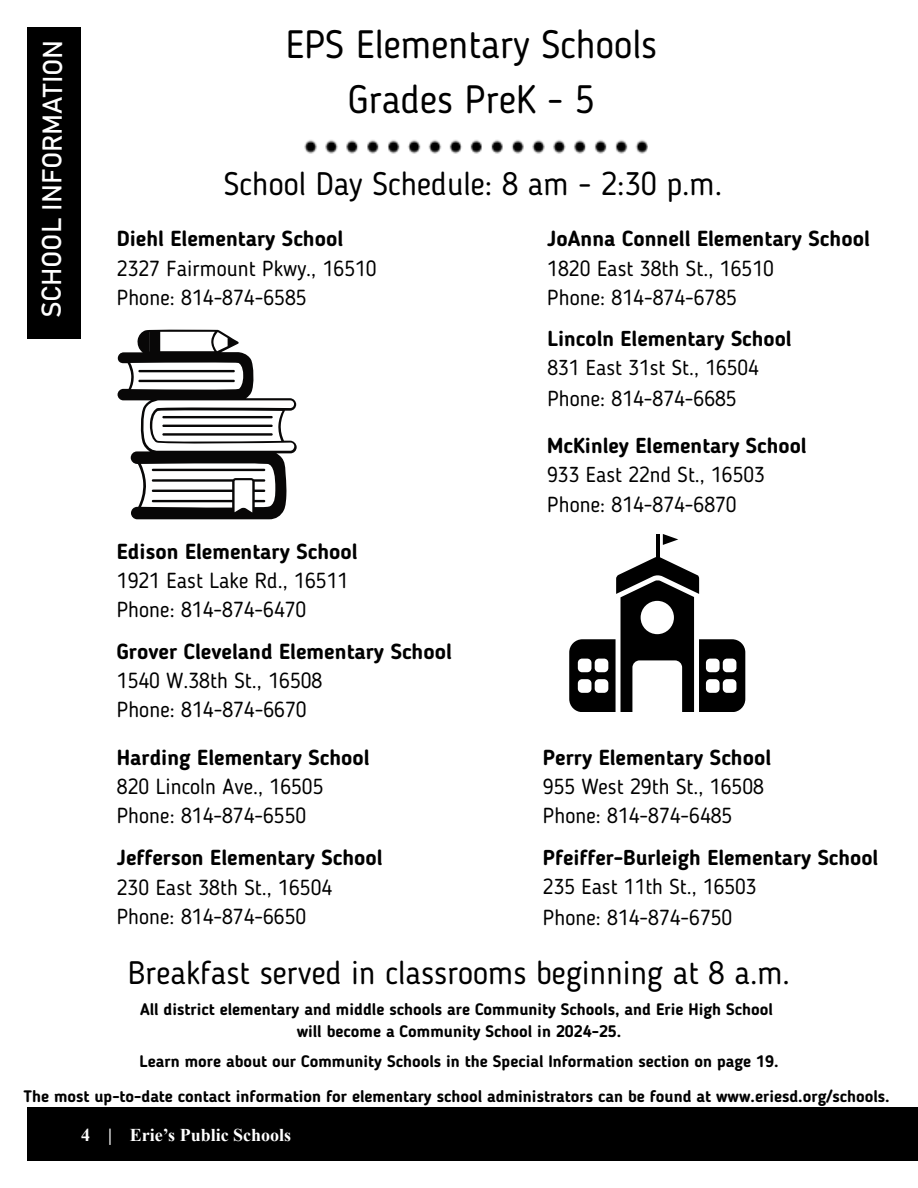
<style>
.page{position:relative;width:918px;height:1188px;background:#fff}
.page>*{position:absolute;margin:0;border:0;box-sizing:border-box;transform-origin:0 0}
.t1{font:39.3px/54.8px "Blogger Sans";color:#000;text-align:center}
.t2{font:32.4px "Blogger Sans";color:#000}
.t3{font:27px "Bahnschrift";letter-spacing:-.015em;color:#fff}
.t4{font:21.6px/29.2px "Blogger Sans";color:#000}
.t5{font:700 21.6px "Blogger Sans";color:#000}
.t6{font:700 21.45px "Blogger Sans";color:#000}
.t7{font:21.45px "Blogger Sans";color:#000}
.t8{font:700 18px "Times New Roman";color:#fff}
.t9{font:700 16.5px/22.5px "Blogger Sans";color:#000;text-align:center}
</style>
<div class="page">
<hr style="left:656px;top:534px;width:3px;height:27px;background:#000">
<svg style="left:663px;top:534px;width:15px;height:11px"></svg>
<svg style="left:569px;top:557px;width:176px;height:155px"></svg>
<svg style="left:305px;top:139px;width:342px;height:15px"></svg>
<svg style="left:118px;top:329px;width:179px;height:190px"></svg>
<div style="left:27px;top:1107px;width:891px;height:54px;background:#000"></div>
<div style="left:27px;top:27px;width:54px;height:312px;background:#000"></div>
<p class="t3" style="left:32px;top:318px;width:280px;rotate:-90deg">SCHOOL INFORMATION</p>
<h1 class="t1" style="left:286px;top:17px;width:373px">EPS Elementary Schools<br>Grades PreK - 5</h1>
<h2 class="t2" style="left:224px;top:165px;width:500px">School Day Schedule: 8 am - 2:30 p.m.</h2>
<p class="t5" style="left:117px;top:226px;width:228px">Diehl Elementary School</p>
<p class="t4" style="left:117px;top:253px;width:261px">2327 Fairmount Pkwy., 16510<br>Phone: 814-874-6585</p>
<p class="t5" style="left:117px;top:538px;width:242px">Edison Elementary School</p>
<p class="t4" style="left:117px;top:566px;width:233px">1921 East Lake Rd., 16511<br>Phone: 814-874-6470</p>
<p class="t5" style="left:117px;top:638px;width:337px">Grover Cleveland Elementary School</p>
<p class="t4" style="left:117px;top:666px;width:207px">1540 W.38th St., 16508<br>Phone: 814-874-6670</p>
<p class="t5" style="left:117px;top:744px;width:254px">Harding Elementary School</p>
<p class="t4" style="left:117px;top:772px;width:208px">820 Lincoln Ave., 16505<br>Phone: 814-874-6550</p>
<p class="t5" style="left:117px;top:845px;width:267px">Jefferson Elementary School</p>
<p class="t4" style="left:117px;top:872px;width:217px">230 East 38th St., 16504<br>Phone: 814-874-6650</p>
<p class="t5" style="left:547px;top:226px;width:324px">JoAnna Connell Elementary School</p>
<p class="t4" style="left:547px;top:253px;width:228px">1820 East 38th St., 16510<br>Phone: 814-874-6785</p>
<p class="t6" style="left:547px;top:326px;width:246px">Lincoln Elementary School</p>
<p class="t7" style="left:547px;top:355px;width:213px">831 East 31st St., 16504</p>
<p class="t4" style="left:547px;top:384px;width:191px">Phone: 814-874-6685</p>
<p class="t6" style="left:547px;top:432px;width:261px">McKinley Elementary School</p>
<p class="t7" style="left:547px;top:462px;width:219px">933 East 22nd St., 16503</p>
<p class="t4" style="left:547px;top:490px;width:191px">Phone: 814-874-6870</p>
<p class="t5" style="left:543px;top:744px;width:230px">Perry Elementary School</p>
<p class="t4" style="left:543px;top:772px;width:222px">955 West 29th St., 16508<br>Phone: 814-874-6485</p>
<p class="t6" style="left:543px;top:845px;width:337px">Pfeiffer-Burleigh Elementary School</p>
<p class="t7" style="left:543px;top:874px;width:215px">235 East 11th St., 16503</p>
<p class="t4" style="left:543px;top:903px;width:191px">Phone: 814-874-6750</p>
<h2 class="t2" style="left:128px;top:953px;width:664px">Breakfast served in classrooms beginning at 8 a.m.</h2>
<p class="t9" style="left:140px;top:997px;width:634px">All district elementary and middle schools are Community Schools, and Erie High School will become a Community School in 2024-25.</p>
<p class="t9" style="left:23px;top:1044px;width:868px;line-height:34.8px">Learn more about our Community Schools in the Special Information section on page 19.<br>The most up-to-date contact information for elementary school administrators can be found at www.eriesd.org/schools.</p>
<p class="t8" style="left:81px;top:1122px;width:212px">4 | Erie’s Public Schools</p>
</div>
